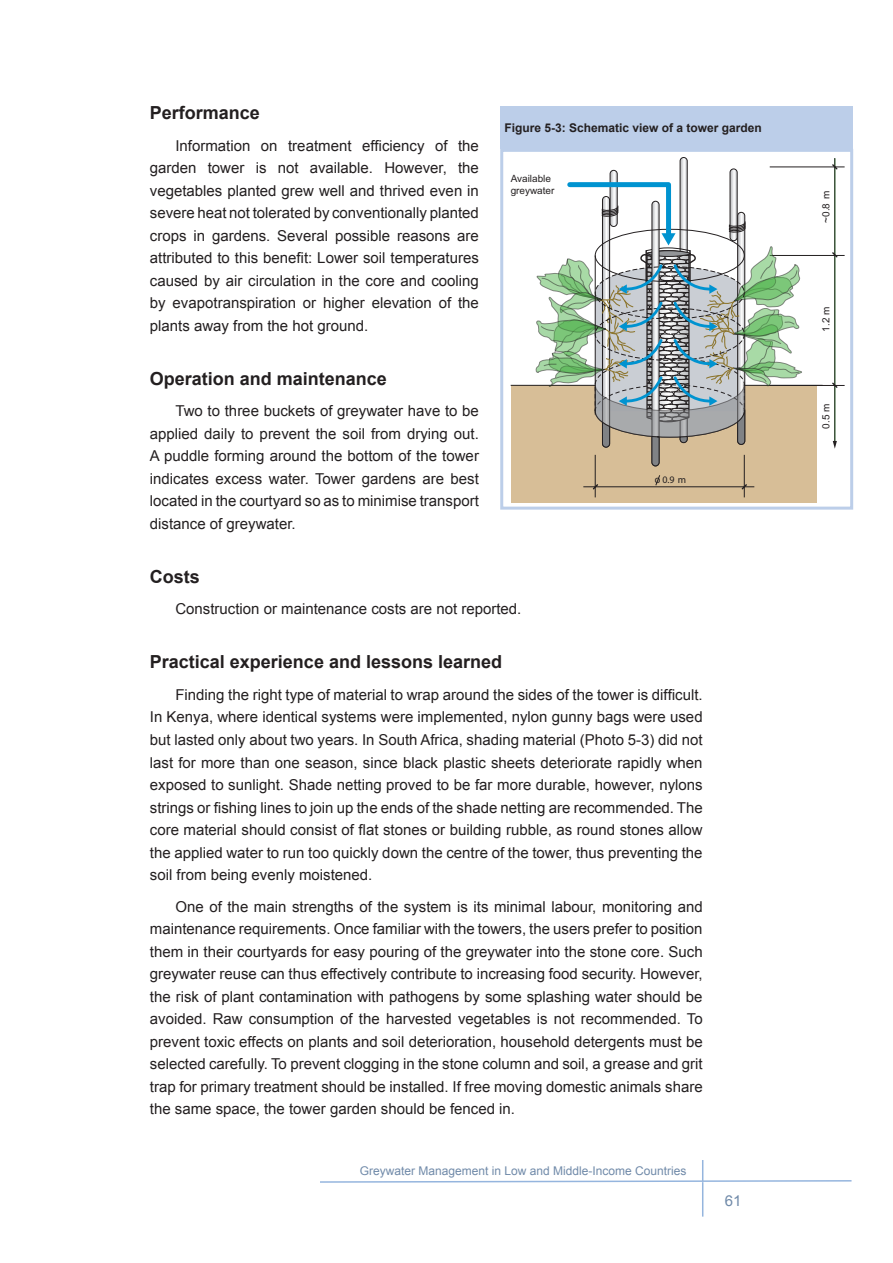
<style>
.page{position:relative;width:893px;height:1263px;background:#fff}
.page>*{position:absolute;margin:0;border:0;box-sizing:border-box;transform-origin:0 0}
.t1{font:700 18px "Arial";color:#231f20}
.t2{font:15px/22.5px "Arial";color:#231f20;text-align:justify}
.t3{font:15px "Arial";color:#708aa9}
.t4{font:12px "Arial";color:#708aa9}
.t5{font:700 12px "Arial";color:#231f20}
.t6{font:10.05px/12px "Arial";color:#231f20}
.t7{font:10.05px "Myriad";color:#231f20}
.s1{font-family:"Arial"}
</style>
<div class="page">
<svg style="left:320px;top:1160px;width:532px;height:23px"></svg>
<hr style="left:702px;top:1182px;width:1px;height:34px;background:#95b5de">
<div style="left:511px;top:385px;width:305px;height:117px;background:#d7be97"></div>
<hr style="left:511px;top:385px;width:312px;height:1px;background:#231f20">
<svg style="left:680px;top:157px;width:7px;height:285px"></svg>
<div style="left:680px;top:157px;width:8px;height:286px;border:1px solid #231f20;border-radius:4px"></div>
<hr style="left:834px;top:158px;width:1px;height:284px;background:#231f20">
<svg style="left:833px;top:441px;width:4px;height:8px"></svg>
<svg style="left:655px;top:475px;width:5px;height:11px"></svg>
<hr style="left:770px;top:167px;width:75px;height:1px;background:#231f20">
<hr style="left:770px;top:255px;width:75px;height:1px;background:#231f20">
<hr style="left:770px;top:385px;width:75px;height:1px;background:#231f20">
<svg style="left:610px;top:170px;width:7px;height:56px"></svg>
<div style="left:610px;top:170px;width:8px;height:57px;border:1px solid #231f20;border-radius:4px"></div>
<svg style="left:730px;top:169px;width:7px;height:72px"></svg>
<div style="left:730px;top:169px;width:7px;height:72px;border:1px solid #231f20;border-radius:4px"></div>
<hr style="left:595px;top:455px;width:1px;height:42px;background:#231f20">
<svg style="left:591px;top:483px;width:8px;height:8px"></svg>
<hr style="left:744px;top:455px;width:1px;height:42px;background:#231f20">
<svg style="left:740px;top:483px;width:8px;height:8px"></svg>
<hr style="left:583px;top:486px;width:171px;height:1px;background:#231f20">
<svg style="left:831px;top:163px;width:8px;height:8px"></svg>
<svg style="left:832px;top:251px;width:6px;height:8px"></svg>
<svg style="left:832px;top:381px;width:6px;height:8px"></svg>
<svg style="left:535px;top:182px;width:268px;height:284px"></svg>
<hr style="left:595px;top:255px;width:1px;height:160px;background:#231f20">
<div style="left:500px;top:149px;width:353px;height:361px;border:3px solid #bccee9"></div>
<div style="left:500px;top:106px;width:353px;height:43px;background:#bccee9"></div>
<p class="t1" style="left:150px;top:101px;width:112px">Performance</p>
<p class="t2" style="left:150px;top:135px;width:331px;text-indent:26px">Information on treatment efficiency of the garden tower is not available. However, the vegetables planted grew well and thrived even in severe heat not tolerated by conventionally planted crops in gardens. Several possible reasons are attributed to this benefit: Lower soil temperatures caused by air circulation in the core and cooling by evapotranspiration or higher elevation of the plants away from the hot ground.</p>
<p class="t1" style="left:150px;top:367px;width:239px">Operation and maintenance</p>
<p class="t2" style="left:150px;top:400px;width:331px;text-indent:26px">Two to three buckets of greywater have to be applied daily to prevent the soil from drying out.<br>A puddle forming around the bottom of the tower indicates excess water. Tower gardens are best located in the courtyard so as to minimise transport distance of greywater.</p>
<p class="t1" style="left:150px;top:565px;width:52px">Costs</p>
<p class="t2" style="left:175px;top:598px;width:347px">Construction or maintenance costs are not reported.</p>
<p class="t1" style="left:150px;top:650px;width:354px">Practical experience and lessons learned</p>
<p class="t2" style="left:150px;top:684px;width:554px;text-indent:26px">Finding the right type of material to wrap around the sides of the tower is difficult.<br>I n Kenya, where identical systems were implemented, nylon gunny bags were used but lasted only about two years. I n South Africa, shading material (Photo 5-3) did not last for more than one season, since black plastic sheets deteriorate rapidly when exposed to sunlight. Shade netting proved to be far more durable, however, nylons strings or fishing lines to join up the ends of the shade netting are recommended. The core material should consist of flat stones or building rubble, as round stones allow the applied water to run too quickly down the centre of the tower, thus preventing the soil from being evenly moistened.</p>
<p class="t2" style="left:150px;top:895px;width:554px;text-indent:26px">One of the main strengths of the system is its minimal labour, monitoring and maintenance requirements. Once familiar with the towers, the users prefer to position them in their courtyards for easy pouring of the greywater into the stone core. Such greywater reuse can thus effectively contribute to increasing food security. However, the risk of plant contamination with pathogens by some splashing water should be avoided. Raw consumption of the harvested vegetables is not recommended. To prevent toxic effects on plants and soil deterioration, household detergents must be selected carefully. To prevent clogging in the stone column and soil, a grease and grit trap for primary treatment should be installed. If free moving domestic animals share the same space, the tower garden should be fenced in.</p>
<p class="t5" style="left:504px;top:120px;width:259px">Figure 5-3: Schematic view of a tower garden</p>
<p class="t6" style="left:511px;top:172px;width:45px">Available greywater</p>
<p class="t7" style="left:655px;top:475px;width:33px"><span class="s1">o</span>0.9 m</p>
<p class="t4" style="left:360px;top:1162px;width:328px">Greywater Management in Low and Middle-I ncome Countries</p>
<p class="t3" style="left:725px;top:1191px;width:18px">61</p>
<p class="t6" style="left:820px;top:223px;width:33px;rotate:-90deg">~0.8 m</p>
<p class="t6" style="left:820px;top:331px;width:26px;rotate:-90deg">1.2 m</p>
<p class="t6" style="left:820px;top:428px;width:26px;rotate:-90deg">0.5 m</p>
</div>
